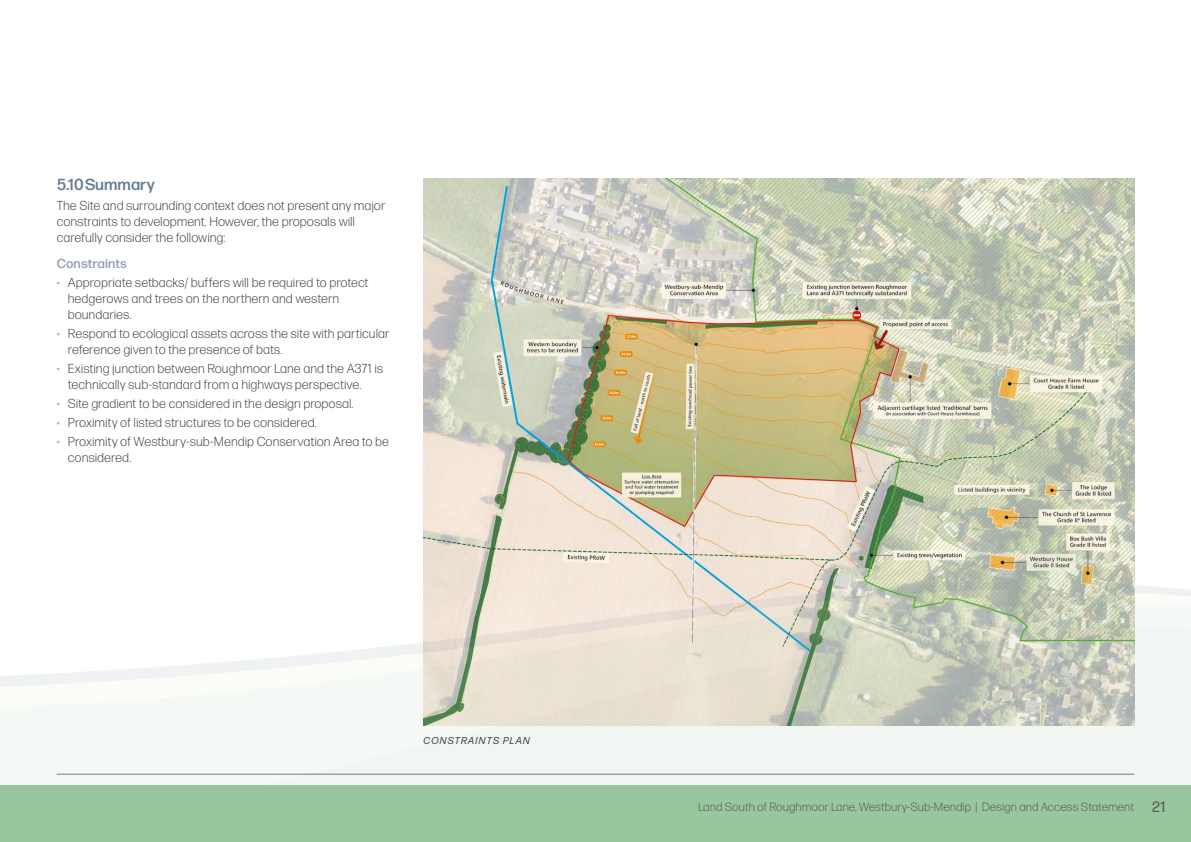
<style>
.page{position:relative;width:1191px;height:842px;background:#fff}
.page>*{position:absolute;margin:0;border:0;box-sizing:border-box;transform-origin:0 0}
.t1{font:500 16px "Forma DJR Micro";color:#657e8e}
.t2{font:300 13px/16px "Forma DJR Micro";letter-spacing:-.005em;color:#3c3c3b}
.t3{font:500 13px "Forma DJR Micro";letter-spacing:.01em;color:#93a0ad}
.t4{font:300 12px "Forma DJR Micro";color:#575756}
.t5{font:italic 10px "Forma DJR Micro";letter-spacing:.1em;color:#3c3c3b}
.s1{color:#afb88c}
.s2{font-weight:400;font-size:15px}
</style>
<div class="page">
<img style="left:423px;top:178px;width:711px;height:305px">
<img style="left:0;top:483px;width:1191px;height:302px">
<div style="left:0;top:785px;width:1191px;height:57px;background:#99c79d"></div>
<hr style="left:57px;top:774px;width:1077px;height:1px;background:#657e8e">
<p class="t1" style="left:57px;top:174px;width:99px">5.10Summary</p>
<p class="t2" style="left:57px;top:197px;width:330px">The Site and surrounding context does not present any major constraints to development. However, the proposals will carefully consider the following:</p>
<p class="t3" style="left:57px;top:256px;width:72px">Constraints</p>
<p class="t2" style="left:68px;top:275px;width:302px;text-indent:-11px"><span class="s1">•</span> Appropriate setbacks/ buffers will be required to protect hedgerows and trees on the northern and western boundaries.</p>
<p class="t2" style="left:68px;top:325px;width:323px;text-indent:-11px"><span class="s1">•</span> Respond to ecological assets across the site with particular reference given to the presence of bats.</p>
<p class="t2" style="left:68px;top:360px;width:317px;text-indent:-11px"><span class="s1">•</span> Existing junction between Roughmoor Lane and the A371 is technically sub-standard from a highways perspective.</p>
<p class="t2" style="left:57px;top:395px;width:298px"><span class="s1">•</span> Site gradient to be considered in the design proposal.</p>
<p class="t2" style="left:57px;top:414px;width:261px"><span class="s1">•</span> Proximity of listed structures to be considered.</p>
<p class="t2" style="left:68px;top:433px;width:323px;text-indent:-11px"><span class="s1">•</span> Proximity of Westbury-sub-Mendip Conservation Area to be considered.</p>
<p class="t5" style="left:423px;top:734px;width:108px">CONSTRAINTS PLAN</p>
<p class="t4" style="left:698px;top:800px;width:469px">Land South of Roughmoor Lane, Westbury-Sub-Mendip | Design and Access Statement <span class="s2">21</span></p>
</div>
